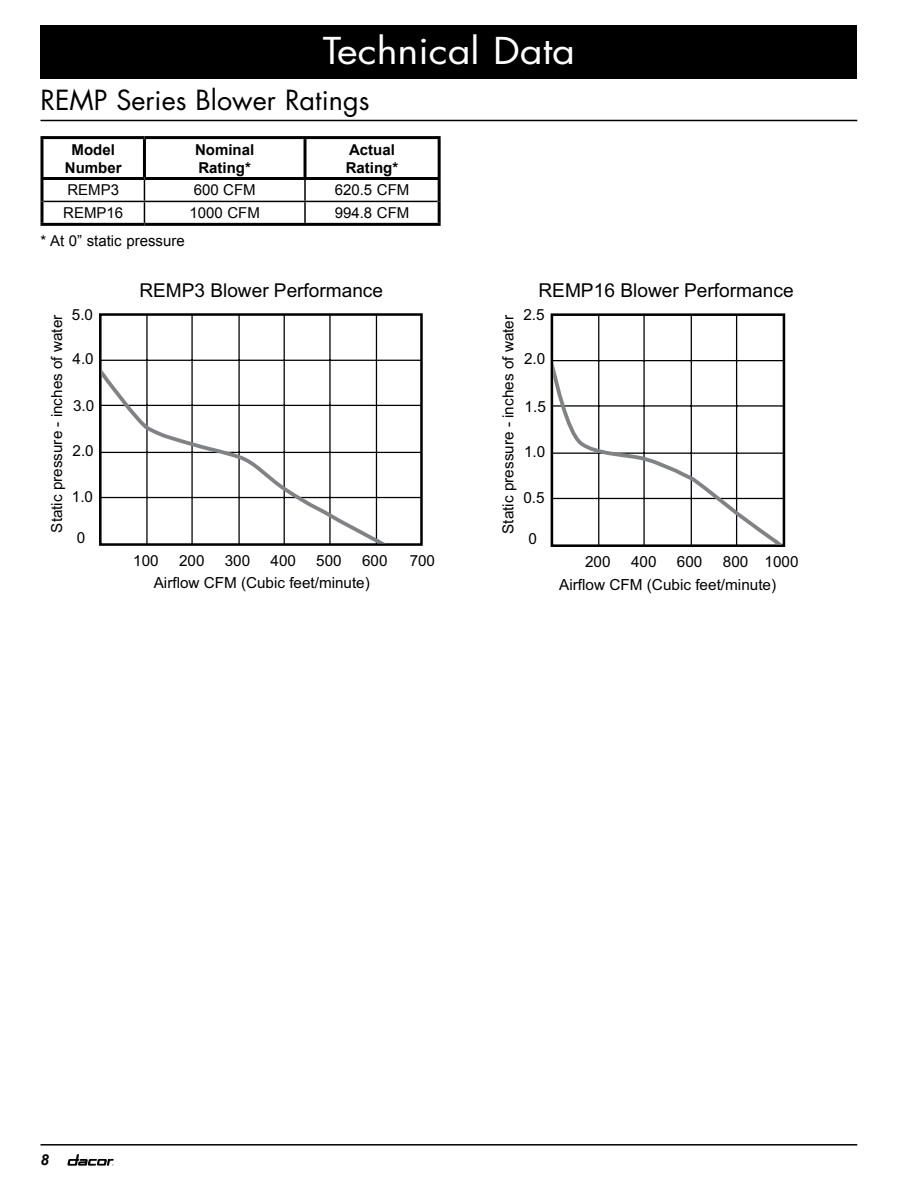
<style>
.page{position:relative;width:918px;height:1188px;background:#fff}
.page>*{position:absolute;margin:0;border:0;box-sizing:border-box;transform-origin:0 0}
.t1{font:36px "Futura Std";color:#fff;scale:1.1 1}
.t2{font:27px "Futura Std";color:#000}
.t3{font:19.2px "Arial";color:#000}
.t4{font:19.05px "Arial";color:#000}
.t5{font:15.3px "Arial";color:#000}
.t6{font:15px "Arial";color:#000}
.t7{font:700 15px/18px "Arial";color:#000}
.t8{font:italic 700 15px "Arial";color:#000}
</style>
<div class="page">
<svg style="left:68px;top:1154px;width:46px;height:12px"></svg>
<hr style="left:40px;top:1144px;width:817px;height:2px;background:#000">
<div style="left:40px;top:25px;width:817px;height:54px;background:#000"></div>
<hr style="left:40px;top:120px;width:817px;height:1px;background:#000">
<svg style="left:40px;top:180px;width:4px;height:21px"></svg>
<hr style="left:438px;top:180px;width:3px;height:21px;background:#000">
<svg style="left:40px;top:201px;width:4px;height:22px"></svg>
<hr style="left:438px;top:201px;width:3px;height:22px;background:#000">
<hr style="left:40px;top:223px;width:104px;height:3px;background:#000">
<hr style="left:144px;top:223px;width:161px;height:3px;background:#000">
<hr style="left:305px;top:223px;width:136px;height:3px;background:#000">
<hr style="left:304px;top:180px;width:2px;height:21px;background:#000">
<hr style="left:44px;top:201px;width:100px;height:1px;background:#000">
<hr style="left:144px;top:201px;width:161px;height:1px;background:#000">
<svg style="left:144px;top:180px;width:1px;height:43px"></svg>
<hr style="left:305px;top:201px;width:133px;height:1px;background:#000">
<hr style="left:304px;top:202px;width:2px;height:21px;background:#000">
<hr style="left:40px;top:136px;width:104px;height:3px;background:#000">
<svg style="left:40px;top:139px;width:4px;height:38px"></svg>
<hr style="left:144px;top:136px;width:161px;height:3px;background:#000">
<hr style="left:143px;top:139px;width:3px;height:38px;background:#000">
<hr style="left:305px;top:136px;width:136px;height:3px;background:#000">
<hr style="left:304px;top:139px;width:3px;height:38px;background:#000">
<hr style="left:438px;top:139px;width:3px;height:38px;background:#000">
<hr style="left:40px;top:177px;width:104px;height:3px;background:#000">
<hr style="left:144px;top:177px;width:161px;height:3px;background:#000">
<hr style="left:305px;top:177px;width:136px;height:3px;background:#000">
<div style="left:99px;top:313px;width:324px;height:233px;border:3px solid #000"></div>
<hr style="left:101px;top:405px;width:320px;height:1px;background:#000">
<hr style="left:101px;top:360px;width:320px;height:1px;background:#000">
<hr style="left:101px;top:497px;width:320px;height:1px;background:#000">
<hr style="left:101px;top:452px;width:320px;height:1px;background:#000">
<hr style="left:238px;top:314px;width:2px;height:231px;background:#000">
<hr style="left:284px;top:314px;width:1px;height:231px;background:#000">
<hr style="left:329px;top:314px;width:2px;height:231px;background:#000">
<hr style="left:146px;top:314px;width:2px;height:231px;background:#000">
<hr style="left:191px;top:314px;width:2px;height:231px;background:#000">
<hr style="left:376px;top:314px;width:1px;height:231px;background:#000">
<svg style="left:100px;top:372px;width:282px;height:173px"></svg>
<svg style="left:376px;top:539px;width:10px;height:4px"></svg>
<svg style="left:102px;top:370px;width:4px;height:7px"></svg>
<div style="left:551px;top:313px;width:234px;height:234px;border:3px solid #000"></div>
<hr style="left:552px;top:405px;width:233px;height:2px;background:#000">
<hr style="left:552px;top:360px;width:233px;height:1px;background:#000">
<hr style="left:552px;top:498px;width:233px;height:1px;background:#000">
<hr style="left:552px;top:453px;width:233px;height:1px;background:#000">
<hr style="left:691px;top:315px;width:1px;height:231px;background:#000">
<hr style="left:736px;top:315px;width:1px;height:231px;background:#000">
<hr style="left:598px;top:315px;width:1px;height:231px;background:#000">
<hr style="left:643px;top:315px;width:2px;height:231px;background:#000">
<svg style="left:551px;top:362px;width:232px;height:184px"></svg>
<h1 class="t1" style="left:323px;top:28px;width:231px">Technical Data</h1>
<h2 class="t2" style="left:40px;top:83px;width:330px">REMP Series Blower Ratings</h2>
<p class="t7" style="left:65px;top:141px;width:58px;text-align:center">Model<br>Number</p>
<p class="t7" style="left:195px;top:141px;width:61px">Nominal<br>Rating*</p>
<p class="t7" style="left:346px;top:141px;width:54px">Actual<br>Rating*</p>
<p class="t6" style="left:67px;top:180px;width:53px">REMP3</p>
<p class="t6" style="left:194px;top:180px;width:64px">600 CFM</p>
<p class="t6" style="left:335px;top:180px;width:76px">620.5 CFM</p>
<p class="t6" style="left:63px;top:203px;width:62px">REMP16</p>
<p class="t6" style="left:190px;top:203px;width:72px">1000 CFM</p>
<p class="t6" style="left:335px;top:203px;width:76px">994.8 CFM</p>
<p class="t6" style="left:40px;top:231px;width:146px">* At 0” static pressure</p>
<p class="t4" style="left:139px;top:278px;width:245px">REMP3 Blower Performance</p>
<p class="t3" style="left:538px;top:277px;width:257px">REMP16 Blower Performance</p>
<p class="t5" style="left:72px;top:304px;width:23px">5.0</p>
<p class="t5" style="left:47px;top:533px;width:220px;rotate:-90deg">Static pressure - inches of water</p>
<p class="t5" style="left:73px;top:349px;width:23px">4.0</p>
<p class="t5" style="left:73px;top:396px;width:23px">3.0</p>
<p class="t5" style="left:73px;top:441px;width:23px">2.0</p>
<p class="t5" style="left:72px;top:487px;width:23px">1.0</p>
<p class="t5" style="left:77px;top:528px;width:10px">0</p>
<p class="t5" style="left:523px;top:304px;width:23px">2.5</p>
<p class="t5" style="left:498px;top:534px;width:220px;rotate:-90deg">Static pressure - inches of water</p>
<p class="t5" style="left:524px;top:349px;width:23px">2.0</p>
<p class="t5" style="left:525px;top:396px;width:23px">1.5</p>
<p class="t5" style="left:524px;top:442px;width:23px">1.0</p>
<p class="t5" style="left:523px;top:488px;width:23px">0.5</p>
<p class="t5" style="left:528px;top:529px;width:10px">0</p>
<p class="t5" style="left:133px;top:551px;width:27px">100</p>
<p class="t5" style="left:179px;top:551px;width:27px">200</p>
<p class="t5" style="left:225px;top:551px;width:27px">300</p>
<p class="t5" style="left:271px;top:551px;width:27px">400</p>
<p class="t5" style="left:316px;top:551px;width:27px">500</p>
<p class="t5" style="left:362px;top:551px;width:27px">600</p>
<p class="t5" style="left:410px;top:551px;width:27px">700</p>
<p class="t5" style="left:585px;top:552px;width:27px">200</p>
<p class="t5" style="left:631px;top:552px;width:27px">400</p>
<p class="t5" style="left:677px;top:552px;width:27px">600</p>
<p class="t5" style="left:723px;top:552px;width:77px">800 1000</p>
<p class="t5" style="left:154px;top:573px;width:218px">Airflow CFM (Cubic feet/minute)</p>
<p class="t5" style="left:559px;top:574px;width:219px">Airflow CFM (Cubic feet/minute)</p>
<p class="t8" style="left:40px;top:1150px;width:10px">8</p>
</div>
